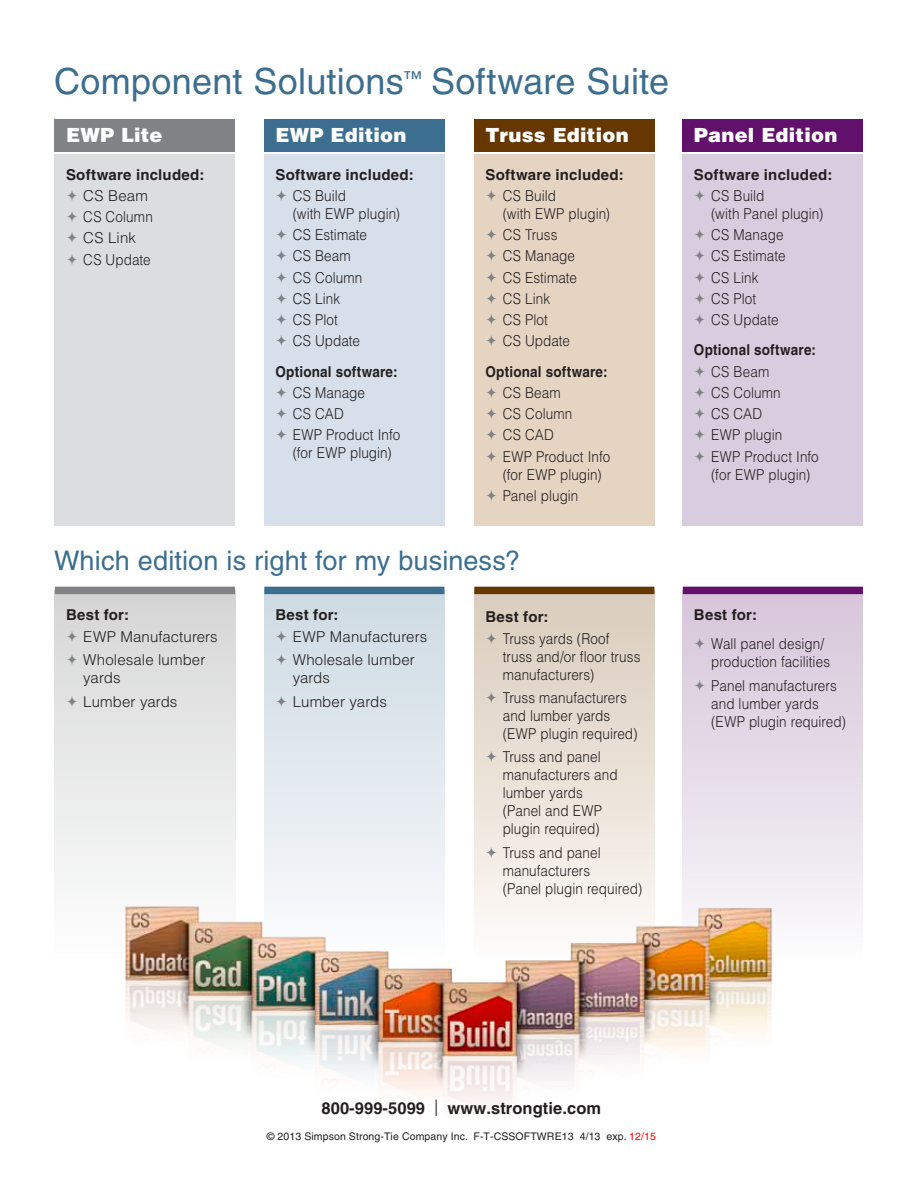
<style>
.page{position:relative;width:918px;height:1188px;background:#fff}
.page>*{position:absolute;margin:0;border:0;box-sizing:border-box;transform-origin:0 0}
.t1{font:36px "Helvetica LT Std";letter-spacing:.005em;color:#3b6e8f}
.t2{font:27px "Helvetica LT Std";letter-spacing:.005em;color:#3b6e8f}
.t3{font:900 19.5px "Helvetica LT Std";letter-spacing:.01em;color:#fff}
.t4{font:700 16.5px "Helvetica LT Std";letter-spacing:.005em;color:#231f20}
.t5{font:300 15px/21.3px "Helvetica LT Std";letter-spacing:.005em;color:#231f20;scale:.9 1}
.t6{font:300 15px/23.4px "Helvetica LT Std";letter-spacing:.005em;color:#231f20}
.t7{font:700 15px "Helvetica LT Std";letter-spacing:.015em;color:#231f20}
.t8{font:700 15px "Helvetica LT Std";letter-spacing:.015em;color:#231f20;scale:.9 1}
.t9{font:10.5px "Helvetica LT Std";letter-spacing:.01em;color:#231f20}
.s1{font-weight:300}
.s2{color:#f00}
</style>
<div class="page">
<div style="left:264px;top:154px;width:180px;height:372px;background:#d6dfea"></div>
<div style="left:474px;top:154px;width:180px;height:372px;background:#e6d4c3"></div>
<div style="left:683px;top:154px;width:180px;height:372px;background:#d8cddf"></div>
<div style="left:55px;top:154px;width:180px;height:372px;background:#dcddde"></div>
<svg style="left:264px;top:594px;width:180px;height:273px;background:#dde6ec"></svg>
<svg style="left:474px;top:594px;width:180px;height:273px;background:#e6dcd1"></svg>
<div style="left:683px;top:590px;width:180px;height:372px;background:linear-gradient(to bottom,#d5c3d7,#fafafc)"></div>
<div style="left:55px;top:590px;width:180px;height:372px;background:linear-gradient(to bottom,#d5d5d6,#fefeff)"></div>
<div style="left:264px;top:119px;width:180px;height:32px;background:#3b6e8f"></div>
<div style="left:474px;top:119px;width:180px;height:32px;background:#663700"></div>
<div style="left:683px;top:119px;width:180px;height:32px;background:#61106b"></div>
<div style="left:55px;top:119px;width:180px;height:32px;background:#808285"></div>
<img style="left:73px;top:867px;width:756px;height:236px">
<div style="left:55px;top:587px;width:180px;height:7px;background:#808285"></div>
<div style="left:264px;top:587px;width:180px;height:7px;background:#3b6e8f"></div>
<div style="left:474px;top:587px;width:180px;height:7px;background:#663700"></div>
<div style="left:683px;top:587px;width:180px;height:7px;background:#61106b"></div>
<svg style="left:67px;top:631px;width:10px;height:11px"></svg>
<svg style="left:67px;top:654px;width:10px;height:11px"></svg>
<svg style="left:67px;top:696px;width:10px;height:11px"></svg>
<svg style="left:277px;top:631px;width:9px;height:11px"></svg>
<svg style="left:277px;top:654px;width:9px;height:11px"></svg>
<svg style="left:277px;top:696px;width:9px;height:11px"></svg>
<svg style="left:487px;top:633px;width:9px;height:11px"></svg>
<svg style="left:487px;top:692px;width:9px;height:11px"></svg>
<svg style="left:487px;top:751px;width:9px;height:11px"></svg>
<svg style="left:487px;top:847px;width:9px;height:11px"></svg>
<svg style="left:695px;top:638px;width:10px;height:11px"></svg>
<svg style="left:695px;top:680px;width:10px;height:11px"></svg>
<h1 class="t1" style="left:54px;top:60px;width:617px">Component Solutions<sup>™</sup> Software Suite</h1>
<h3 class="t3" style="left:66px;top:122px;width:98px">EWP Lite</h3>
<p class="t7" style="left:66px;top:165px;width:140px">Software included:</p>
<p class="t6" style="left:83px;top:185px;width:71px;line-height:21.3px">CS Beam<br>CS Column<br>CS Link<br>CS Update</p>
<h3 class="t3" style="left:275px;top:122px;width:133px">EWP Edition</h3>
<p class="t7" style="left:275px;top:165px;width:140px">Software included:</p>
<p class="t5" style="left:293px;top:186px;width:121px;line-height:18px">CS Build<br>(with EWP plugin)</p>
<p class="t5" style="left:293px;top:224px;width:84px">CS Estimate<br>CS Beam<br>CS Column<br>CS Link<br>CS Plot<br>CS Update</p>
<p class="t8" style="left:275px;top:362px;width:137px">Optional software:</p>
<p class="t5" style="left:293px;top:382px;width:121px">CS Manage<br>CS CAD<br>EWP Product Info</p>
<p class="t5" style="left:293px;top:442px;width:112px">(for EWP plugin)</p>
<h3 class="t3" style="left:485px;top:122px;width:145px">Truss Edition</h3>
<p class="t7" style="left:485px;top:165px;width:140px">Software included:</p>
<p class="t5" style="left:503px;top:186px;width:121px;line-height:18px">CS Build<br>(with EWP plugin)</p>
<p class="t5" style="left:503px;top:224px;width:84px">CS Truss<br>CS Manage<br>CS Estimate<br>CS Link<br>CS Plot<br>CS Update</p>
<p class="t8" style="left:485px;top:362px;width:137px">Optional software:</p>
<p class="t5" style="left:503px;top:382px;width:121px">CS Beam<br>CS Column<br>CS CAD<br>EWP Product Info</p>
<p class="t5" style="left:503px;top:463px;width:112px">(for EWP plugin)<br>Panel plugin</p>
<h3 class="t3" style="left:694px;top:122px;width:145px">Panel Edition</h3>
<p class="t7" style="left:694px;top:165px;width:140px">Software included:</p>
<p class="t5" style="left:711px;top:186px;width:126px;line-height:18px">CS Build<br>(with Panel plugin)</p>
<p class="t5" style="left:711px;top:224px;width:84px">CS Manage<br>CS Estimate<br>CS Link<br>CS Plot<br>CS Update</p>
<p class="t8" style="left:694px;top:341px;width:137px">Optional software:</p>
<p class="t5" style="left:711px;top:360px;width:121px">CS Beam<br>CS Column<br>CS CAD<br>EWP plugin<br>EWP Product Info</p>
<p class="t5" style="left:711px;top:463px;width:112px">(for EWP plugin)</p>
<h2 class="t2" style="left:54px;top:544px;width:468px">Which edition is right for my business?</h2>
<p class="t7" style="left:66px;top:606px;width:65px">Best for:</p>
<p class="t6" style="left:83px;top:625px;width:136px">EWP Manufacturers<br>Wholesale lumber</p>
<p class="t6" style="left:83px;top:666px;width:96px">yards<br>Lumber yards</p>
<p class="t7" style="left:275px;top:606px;width:65px">Best for:</p>
<p class="t6" style="left:293px;top:625px;width:136px">EWP Manufacturers<br>Wholesale lumber</p>
<p class="t6" style="left:293px;top:666px;width:96px">yards<br>Lumber yards</p>
<p class="t7" style="left:485px;top:608px;width:65px">Best for:</p>
<p class="t5" style="left:503px;top:629px;width:155px;line-height:18px">Truss yards (Roof truss and/or floor truss manufacturers)</p>
<p class="t5" style="left:503px;top:688px;width:151px;line-height:18px">Truss manufacturers and lumber yards (EWP plugin required)</p>
<p class="t5" style="left:503px;top:748px;width:129px;line-height:18px">Truss and panel manufacturers and lumber yards (Panel and EWP plugin required)</p>
<p class="t5" style="left:503px;top:843px;width:157px;line-height:18px">Truss and panel manufacturers<br>(Panel plugin required)</p>
<p class="t7" style="left:694px;top:606px;width:65px">Best for:</p>
<p class="t5" style="left:711px;top:635px;width:134px;line-height:18px">Wall panel design/ production facilities</p>
<p class="t5" style="left:711px;top:676px;width:151px;line-height:18px">Panel manufacturers and lumber yards (EWP plugin required)</p>
<p class="t4" style="left:322px;top:1098px;width:281px">800-999-5099 <span class="s1">|</span> www.strongtie.com</p>
<p class="t9" style="left:267px;top:1131px;width:391px">© 2013 Simpson Strong-Tie Company Inc. F-T-CSSOFTWRE13 4/13 exp. <span class="s2">12/15</span></p>
</div>
